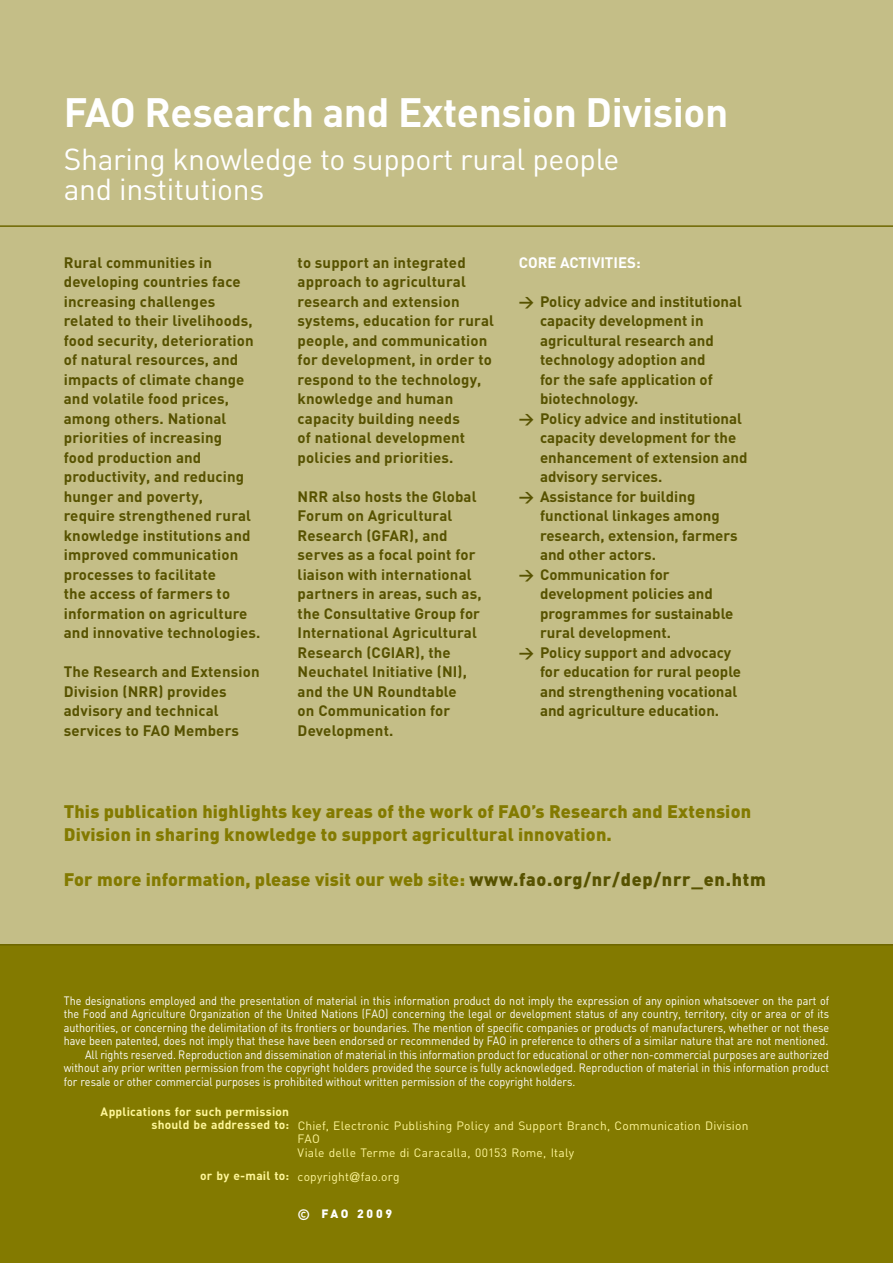
<style>
.page{position:relative;width:893px;height:1263px;background:#c4be87}
.page>*{position:absolute;margin:0;border:0;box-sizing:border-box;transform-origin:0 0}
.t1{font:700 40.5px "DIN";letter-spacing:-.01em;color:#fff}
.t2{font:30px/30px "DIN";color:#fff}
.t3{font:900 18px/22.5px "DIN";letter-spacing:.01em;color:#837a00}
.t4{font:700 15px/19.5px "DIN";letter-spacing:.01em;color:#575200}
.t5{font:700 15px "DIN";color:#fff}
.t6{font:12px/13.5px "DIN";color:#fff;text-align:justify;scale:.9 1}
.t7{font:12px/13.5px "DIN";letter-spacing:.02em;color:#fff79a}
.t8{font:700 12px/13.5px "DIN";letter-spacing:.02em;color:#fff79a;text-align:right}
.t9{font:900 12px "DIN";letter-spacing:.22em;color:#fff}
.s1{color:#575200}
.s2{font-family:"Helvetica Neue";font-size:13.5px}
.s3{font-weight:700;font-size:15px}
</style>
<div class="page">
<hr style="left:0;top:225px;width:893px;height:2px;background:#6d6600">
<div style="left:0;top:944px;width:893px;height:319px;background:#837a00"></div>
<hr style="left:0;top:944px;width:893px;height:1px;background:#6d6600">
<h1 class="t1" style="left:64px;top:86px;width:666px">FAO Research and Extension Division</h1>
<h2 class="t2" style="left:64px;top:144px;width:557px">Sharing knowledge to support rural people and institutions</h2>
<p class="t4" style="left:64px;top:252px;width:198px">Rural communities in developing countries face increasing challenges related to their livelihoods, food security, deterioration of natural resources, and impacts of climate change and volatile food prices, among others. National priorities of increasing<br>food production and productivity, and reducing hunger and poverty,<br>require strengthened rural knowledge institutions and improved communication processes to facilitate<br>the access of farmers to information on agriculture and innovative technologies.</p>
<p class="t4" style="left:64px;top:661px;width:197px">The Research and Extension<br>Division (N RR) provides advisory and technical services to FAO M embers</p>
<p class="t4" style="left:298px;top:252px;width:198px">to support an integrated approach to agricultural research and extension systems, education for rural people, and communication for development, in order to respond to the technology, knowledge and human capacity building needs<br>of national development policies and priorities.</p>
<p class="t4" style="left:298px;top:486px;width:185px">N RR also hosts the Global<br>Forum on Agricultural<br>Research (GFAR), and serves as a focal point for liaison with international partners in areas, such as, the Consultative Group for<br>I nternational Agricultural<br>Research (CGIAR), the<br>Neuchatel I nitiative (NI), and the UN Roundtable<br>on Communication for<br>Development.</p>
<p class="t5" style="left:519px;top:252px;width:123px">core activities:</p>
<p class="t4" style="left:519px;top:291px;width:225px">&gt; Policy advice and institutional</p>
<p class="t4" style="left:540px;top:310px;width:165px">capacity development in</p>
<p class="t4" style="left:540px;top:330px;width:175px">agricultural research and</p>
<p class="t4" style="left:540px;top:349px;width:167px">technology adoption and</p>
<p class="t4" style="left:540px;top:369px;width:174px">for the safe application of</p>
<p class="t4" style="left:540px;top:388px;width:100px">biotechnology.</p>
<p class="t4" style="left:519px;top:408px;width:225px">&gt; Policy advice and institutional</p>
<p class="t4" style="left:540px;top:427px;width:198px">capacity development for the</p>
<p class="t4" style="left:540px;top:447px;width:209px">enhancement of extension and</p>
<p class="t4" style="left:540px;top:466px;width:124px">advisory services.</p>
<p class="t4" style="left:519px;top:486px;width:178px">&gt; Assistance for building</p>
<p class="t4" style="left:540px;top:505px;width:181px">functional linkages among</p>
<p class="t4" style="left:540px;top:525px;width:199px">research, extension, farmers</p>
<p class="t4" style="left:540px;top:544px;width:118px">and other actors.</p>
<p class="t4" style="left:519px;top:564px;width:152px">&gt; Communication for</p>
<p class="t4" style="left:540px;top:583px;width:174px">development policies and</p>
<p class="t4" style="left:540px;top:603px;width:195px">programmes for sustainable</p>
<p class="t4" style="left:540px;top:622px;width:133px">rural development.</p>
<p class="t4" style="left:519px;top:642px;width:214px">&gt; Policy support and advocacy</p>
<p class="t4" style="left:540px;top:661px;width:203px">for education for rural people</p>
<p class="t4" style="left:540px;top:681px;width:199px">and strengthening vocational</p>
<p class="t4" style="left:540px;top:700px;width:181px">and agriculture education.</p>
<p class="t3" style="left:64px;top:799px;width:689px">This publication highlights key areas of the work of FAO’s Research and Extension<br>Division in sharing knowledge to support agricultural innovation.</p>
<p class="t3" style="left:64px;top:867px;width:703px">For more information, please visit our web site: <span class="s1">www.fao.org/nr/dep/nrr_en.htm</span></p>
<p class="t6" style="left:64px;top:993px;width:852px">The designations employed and the presentation of material in this information product do not imply the expression of any opinion whatsoever on the part of the Food and Agriculture Organization of the U nited Nations (FAO) concerning the legal or development status of any country, territory, city or area or of its authorities, or concerning the delimitation of its frontiers or boundaries. The mention of specific companies or products of manufacturers, whether or not these have been patented, does not imply that these have been endorsed or recommended by FAO</p>
<p class="t6" style="left:510px;top:1034px;width:356px">in preference to others of a similar nature that are not mentioned.</p>
<p class="t6" style="left:85px;top:1047px;width:828px">All rights reserved. Reproduction and dissemination of material in this information product for educational or other non-commercial purposes are authorized</p>
<p class="t6" style="left:64px;top:1061px;width:852px">without any prior written permission from the copyright holders provided the source is fully acknowledged. Reproduction of material in this information product</p>
<p class="t6" style="left:64px;top:1074px;width:570px">for resale or other commercial purposes is prohibited without written permission of the copyright holders.</p>
<p class="t8" style="left:101px;top:1104px;width:190px">Applications for such permission should be addressed to:</p>
<p class="t7" style="left:298px;top:1118px;width:452px">Chief, Electronic Publishing Policy and Support Branch, Communication Division<br>FAO<br>Viale delle Terme di Caracalla, 001 53 Rome, Italy</p>
<p class="t7" style="left:298px;top:1169px;width:104px">copyright<span class="s2">@</span>fao.org</p>
<p class="t9" style="left:298px;top:1206px;width:96px"><span class="s3">©</span> FAO 2009</p>
<p class="t8" style="left:200px;top:1168px;width:90px">or by e-mail to:</p>
</div>
